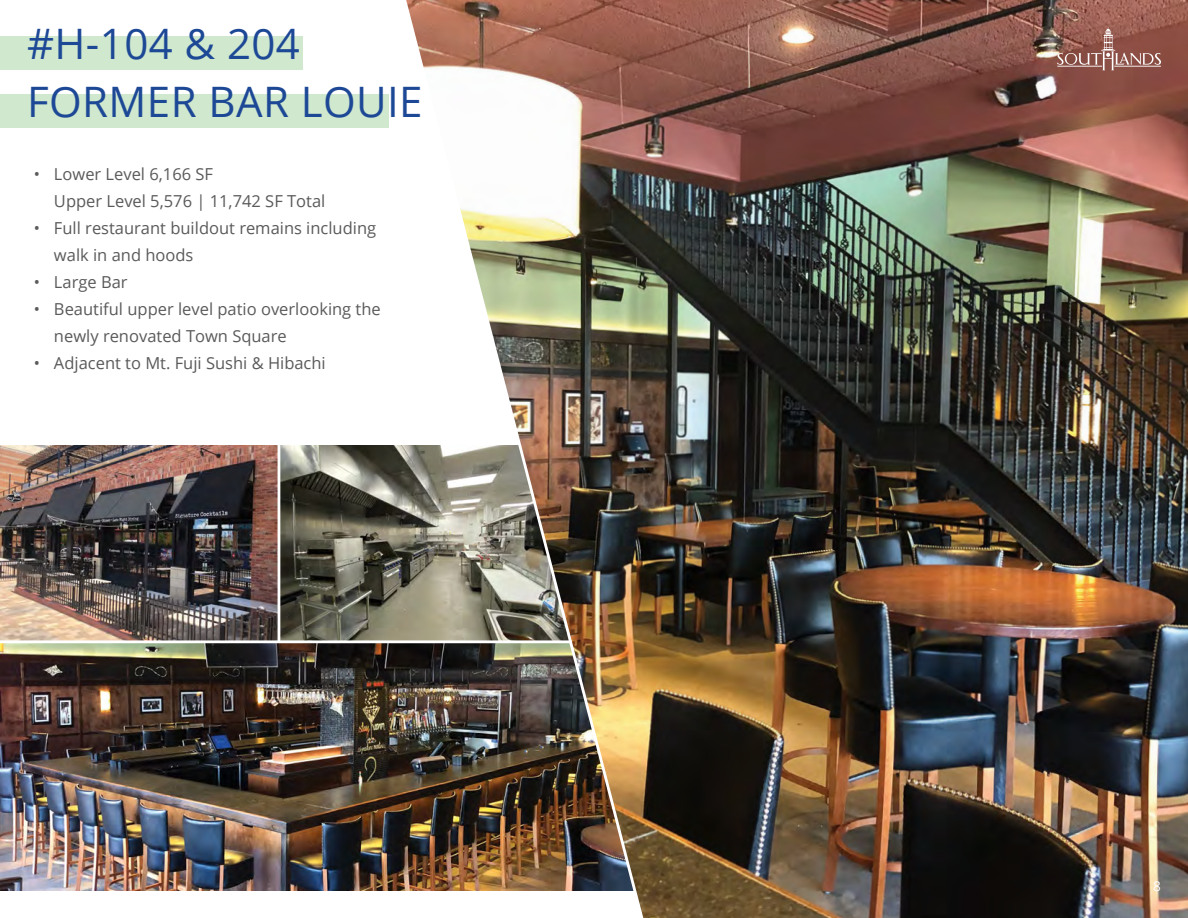
<style>
.page{position:relative;width:1188px;height:918px;background:#fff}
.page>*{position:absolute;margin:0;border:0;box-sizing:border-box;transform-origin:0 0}
.t1{font:42px/58.1px "Open Sans";letter-spacing:.01em;color:#1d4896}
.t2{font:16.5px/27px "Open Sans";color:#5a5a5a}
.t3{font:13.5px "Open Sans";color:#fff}
</style>
<div class="page">
<img style="left:0;top:445px;width:398px;height:195px">
<img style="left:0;top:643px;width:398px;height:248px">
<img style="left:398px;top:0;width:790px;height:918px">
<div style="left:0;top:36px;width:302px;height:33px;background:#cfe8ce"></div>
<div style="left:0;top:94px;width:389px;height:33px;background:#cfe8ce"></div>
<hr style="left:0;top:640px;width:571px;height:3px;background:#fff">
<hr style="left:278px;top:436px;width:2px;height:207px;background:#fff">
<svg style="left:1057px;top:27px;width:104px;height:43px;background:#9b675e"></svg>
<h1 class="t1" style="left:27px;top:14px;width:397px">#H-104 &amp; 204<br>FORMER BAR LOUIE</h1>
<p class="t2" style="left:54px;top:160px;width:273px;text-indent:-20px">• Lower Level 6,166 SF<br>Upper Level 5,576 | 11,742 SF Total</p>
<p class="t2" style="left:54px;top:214px;width:324px;text-indent:-20px">• Full restaurant buildout remains including walk in and hoods</p>
<p class="t2" style="left:34px;top:268px;width:95px">• Large Bar</p>
<p class="t2" style="left:54px;top:295px;width:328px;text-indent:-20px">• Beautiful upper level patio overlooking the newly renovated Town Square</p>
<p class="t2" style="left:34px;top:349px;width:294px">• Adjacent to Mt. Fuji Sushi &amp; Hibachi</p>
<p class="t3" style="left:1153px;top:877px;width:9px">8</p>
</div>
